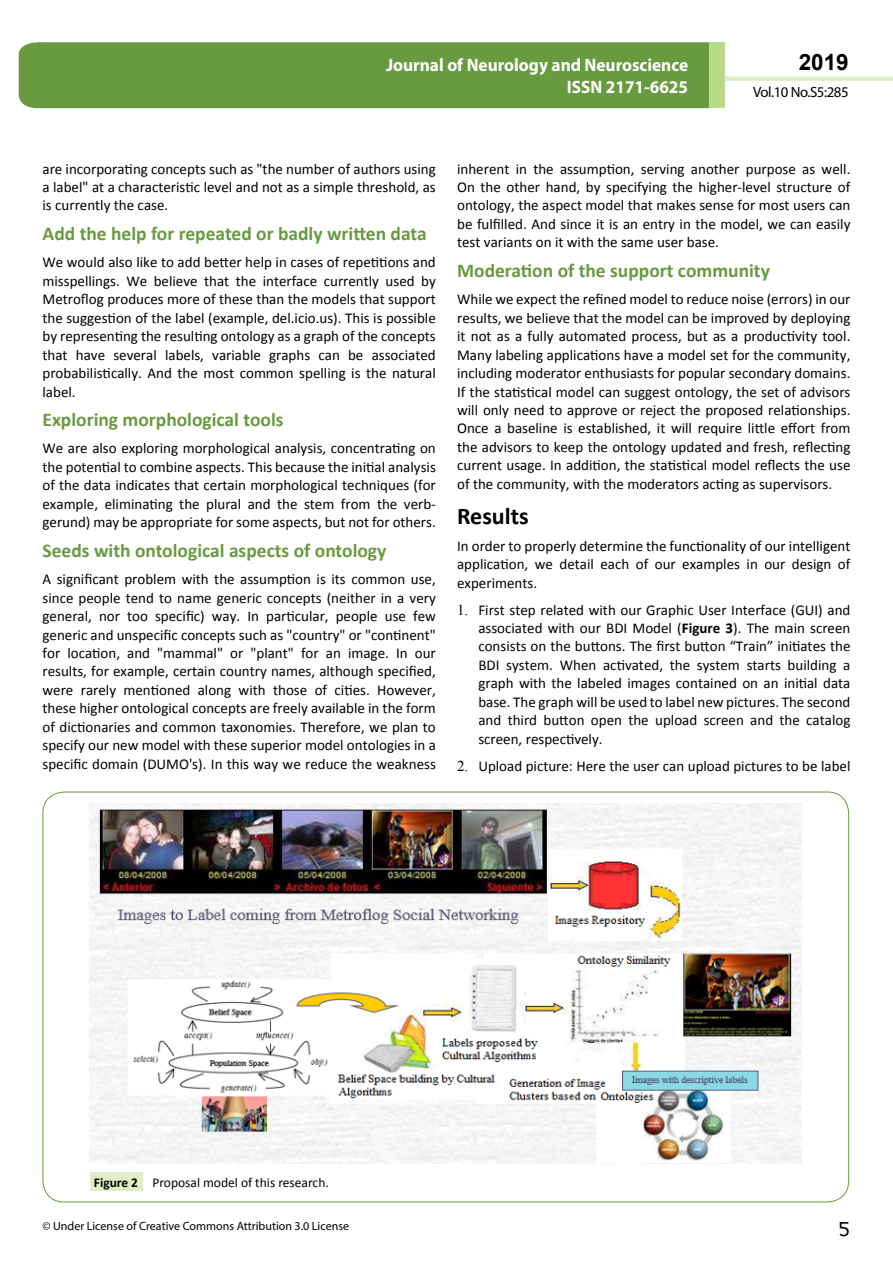
<style>
.page{position:relative;width:893px;height:1263px;background:#fff}
.page>*{position:absolute;margin:0;border:0;box-sizing:border-box;transform-origin:0 0}
.t1{font:25.5px "Tunga";color:#000}
.t2{font:700 24px "Calibri";color:#000}
.t3{font:700 22.5px "Arial";color:#000}
.t4{font:700 19.5px "Calibri";color:#689a40}
.t5{font:700 18px/21.6px "Myriad Pro";color:#fff;text-align:right;scale:.96 1}
.t6{font:15px/18.5px "Calibri";color:#000;text-align:justify}
.t7{font:14.85px "Myriad Pro";letter-spacing:-.03em;color:#000}
.t8{font:13.5px "Calibri";color:#000}
.t9{font:12px "Myriad Pro";color:#000}
.s1{font-family:"Times New Roman"}
.s2{font-weight:700}
.s3{font-weight:700;font-size:13.35px}
</style>
<div class="page">
<div style="left:725px;top:76px;width:168px;height:5px;background:#e1eec5"></div>
<div style="left:19px;top:42px;width:690px;height:66px;background:#689a40"></div>
<div style="left:709px;top:42px;width:16px;height:66px;background:#b9da89"></div>
<img style="left:90px;top:803px;width:712px;height:361px">
<div style="left:90px;top:1172px;width:52px;height:19px;background:#e1eec5"></div>
<p class="t5" style="left:386px;top:54px;width:316px">Journal of Neurology and Neuroscience<br>ISSN 2171-6625</p>
<p class="t5" style="left:517px;top:53px;width:198px">ARCHIVOS DE MEDICINA<br>ISSN 1698-9465</p>
<h3 class="t3" style="left:799px;top:47px;width:52px">2019</h3>
<p class="t7" style="left:753px;top:83px;width:97px">Vol.10 No.S5:285</p>
<p class="t6" style="left:43px;top:159px;width:395px">are incorporating concepts such as "the number of authors using a label" at a characteristic level and not as a simple threshold, as is currently the case.</p>
<h3 class="t4" style="left:43px;top:221px;width:386px">Add the help for repeated or badly written data</h3>
<p class="t6" style="left:43px;top:253px;width:395px">We would also like to add better help in cases of repetitions and misspellings. We believe that the interface currently used by Metroflog produces more of these than the models that support the suggestion of the label (example, del.icio.us). This is possible by representing the resulting ontology as a graph of the concepts that have several labels, variable graphs can be associated probabilistically. And the most common spelling is the natural label.</p>
<h3 class="t4" style="left:43px;top:407px;width:243px">Exploring morphological tools</h3>
<p class="t6" style="left:43px;top:439px;width:395px">We are also exploring morphological analysis, concentrating on the potential to combine aspects. This because the initial analysis of the data indicates that certain morphological techniques (for example, eliminating the plural and the stem from the verb&shy;gerund) may be appropriate for some aspects, but not for others.</p>
<h3 class="t4" style="left:43px;top:538px;width:345px">Seeds with ontological aspects of ontology</h3>
<p class="t6" style="left:43px;top:570px;width:395px">A significant problem with the assumption is its common use, since people tend to name generic concepts (neither in a very general, nor too specific) way. In particular, people use few generic and unspecific concepts such as "country" or "continent" for location, and "mammal" or "plant" for an image. In our results, for example, certain country names, although specified, were rarely mentioned along with those of cities. However, these higher ontological concepts are freely available in the form of dictionaries and common taxonomies. Therefore, we plan to specify our new model with these superior model ontologies in a specific domain (DUMO's). In this way we reduce the weakness</p>
<p class="t6" style="left:457px;top:159px;width:395px">inherent in the assumption, serving another purpose as well.<br>On the other hand, by specifying the higher-level structure of ontology, the aspect model that makes sense for most users can be fulfilled. And since it is an entry in the model, we can easily test variants on it with the same user base.</p>
<h3 class="t4" style="left:457px;top:258px;width:314px">Moderation of the support community</h3>
<p class="t6" style="left:457px;top:290px;width:395px">While we expect the refined model to reduce noise (errors) in our results, we believe that the model can be improved by deploying it not as a fully automated process, but as a productivity tool.<br>Many labeling applications have a model set for the community, including moderator enthusiasts for popular secondary domains.<br>If the statistical model can suggest ontology, the set of advisors will only need to approve or reject the proposed relationships.<br>Once a baseline is established, it will require little effort from the advisors to keep the ontology updated and fresh, reflecting current usage. In addition, the statistical model reflects the use of the community, with the moderators acting as supervisors.</p>
<h2 class="t2" style="left:457px;top:500px;width:73px">Results</h2>
<p class="t6" style="left:457px;top:536px;width:395px">In order to properly determine the functionality of our intelligent application, we detail each of our examples in our design of experiments.</p>
<p class="t6" style="left:478px;top:600px;width:374px;text-indent:-21px"><span class="s1">1.</span> First step related with our Graphic User Interface (GUI) and associated with our BDI Model (<span class="s2">Figure 3</span>). The main screen consists on the buttons. The first button “Train” initiates the BDI system. When activated, the system starts building a graph with the labeled images contained on an initial data base. The graph will be used to label new pictures. The second and third button open the upload screen and the catalog screen, respectively.</p>
<p class="t6" style="left:457px;top:756px;width:395px"><span class="s1">2.</span> Upload picture: Here the user can upload pictures to be label</p>
<p class="t8" style="left:94px;top:1173px;width:236px"><span class="s3">Figure 2</span> Proposal model of this research.</p>
<p class="t9" style="left:42px;top:1218px;width:308px">© Under License of Creative Commons Attribution 3.0 License</p>
<h1 class="t1" style="left:839px;top:1212px;width:13px">5</h1>
</div>
